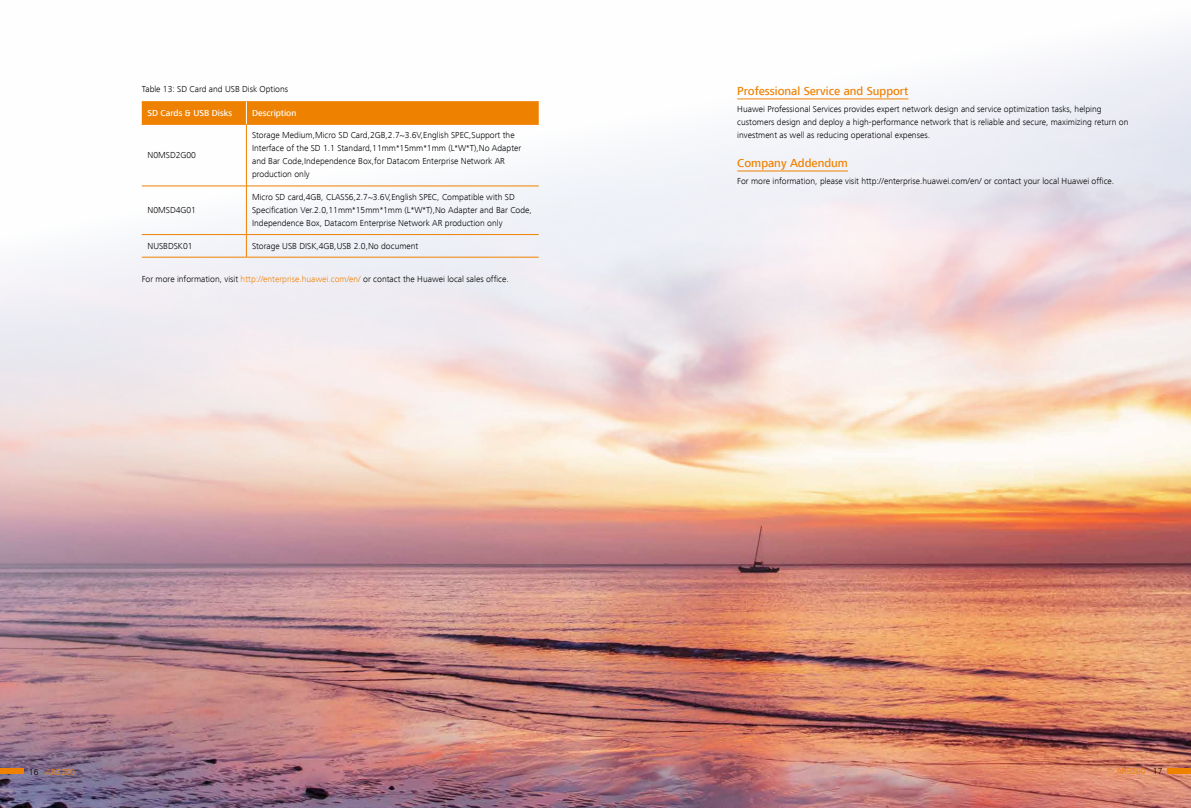
<style>
.page{position:relative;width:1191px;height:808px;background:#fff}
.page>*{position:absolute;margin:0;border:0;box-sizing:border-box;transform-origin:0 0}
.t1{font:500 12px "Frutiger Next LT";color:#ef8100}
.t2{font:300 9px/13px "Frutiger Next LT";color:#000}
.t3{font:500 9px "Frutiger Next LT";color:#fff}
.t4{font:300 9px "Frutiger Next LT";color:#ef8100}
.s1{color:#ef8100}
.s2{color:#000}
</style>
<div class="page">
<img style="left:0;top:39px;width:1191px;height:769px">
<hr style="left:737px;top:99px;width:171px;height:1px;background:#ef8100">
<hr style="left:737px;top:171px;width:111px;height:1px;background:#ef8100">
<hr style="left:142px;top:124px;width:104px;height:1px;background:#ef8100">
<hr style="left:246px;top:124px;width:293px;height:1px;background:#ef8100">
<hr style="left:246px;top:124px;width:1px;height:62px;background:#ef8100">
<hr style="left:142px;top:186px;width:104px;height:1px;background:#ef8100">
<hr style="left:246px;top:186px;width:293px;height:1px;background:#ef8100">
<hr style="left:246px;top:186px;width:1px;height:48px;background:#ef8100">
<hr style="left:142px;top:234px;width:104px;height:1px;background:#ef8100">
<hr style="left:246px;top:234px;width:293px;height:1px;background:#ef8100">
<svg style="left:246px;top:235px;width:1px;height:22px"></svg>
<hr style="left:142px;top:257px;width:104px;height:1px;background:#ef8100">
<hr style="left:246px;top:257px;width:293px;height:1px;background:#ef8100">
<div style="left:142px;top:102px;width:397px;height:22px;background:#ef8100"></div>
<div style="left:1167px;top:768px;width:24px;height:6px;background:#ef8100"></div>
<div style="left:0;top:768px;width:24px;height:6px;background:#ef8100"></div>
<p class="t2" style="left:142px;top:83px;width:148px">Table 13: SD Card and USB Disk Options</p>
<p class="t3" style="left:147px;top:108px;width:86px">SD Cards &amp; USB Disks</p>
<p class="t3" style="left:252px;top:108px;width:46px">Description</p>
<p class="t2" style="left:147px;top:148px;width:50px">N0MSD2G00</p>
<p class="t2" style="left:252px;top:129px;width:271px">Storage Medium,Micro SD Card,2GB,2.7~3.6V,English SPEC,Support the Interface of the SD 1.1 Standard,11mm*15mm*1mm (L*W*T),No Adapter and Bar Code,Independence Box,for Datacom Enterprise Network AR production only</p>
<p class="t2" style="left:147px;top:203px;width:50px">N0MSD4G01</p>
<p class="t2" style="left:252px;top:190px;width:281px">Micro SD card,4GB, CLASS6,2.7~3.6V,English SPEC, Compatible with SD<br>Specification Ver.2.0,11mm*15mm*1mm (L*W*T),No Adapter and Bar Code,<br>Independence Box, Datacom Enterprise Network AR production only</p>
<p class="t2" style="left:147px;top:239px;width:47px">NUSBDSK01</p>
<p class="t2" style="left:252px;top:239px;width:168px">Storage USB DISK,4GB,USB 2.0,No document</p>
<p class="t2" style="left:142px;top:273px;width:368px">For more information, visit <span class="s1">http://enterprise.huawei.com/en/</span> or contact the Huawei local sales office.</p>
<h1 class="t1" style="left:737px;top:84px;width:173px">Professional Service and Support</h1>
<p class="t2" style="left:737px;top:103px;width:392px">Huawei Professional Services provides expert network design and service optimization tasks, helping customers design and deploy a high-performance network that is reliable and secure, maximizing return on investment as well as reducing operational expenses.</p>
<h1 class="t1" style="left:737px;top:156px;width:112px">Company Addendum</h1>
<p class="t2" style="left:737px;top:175px;width:378px">For more information, please visit http://enterprise.huawei.com/en/ or contact your local Huawei office.</p>
<p class="t4" style="left:29px;top:767px;width:48px"><span class="s2">16</span> AR3200</p>
<p class="t4" style="left:1116px;top:766px;width:48px">AR3200 <span class="s2">17</span></p>
</div>
